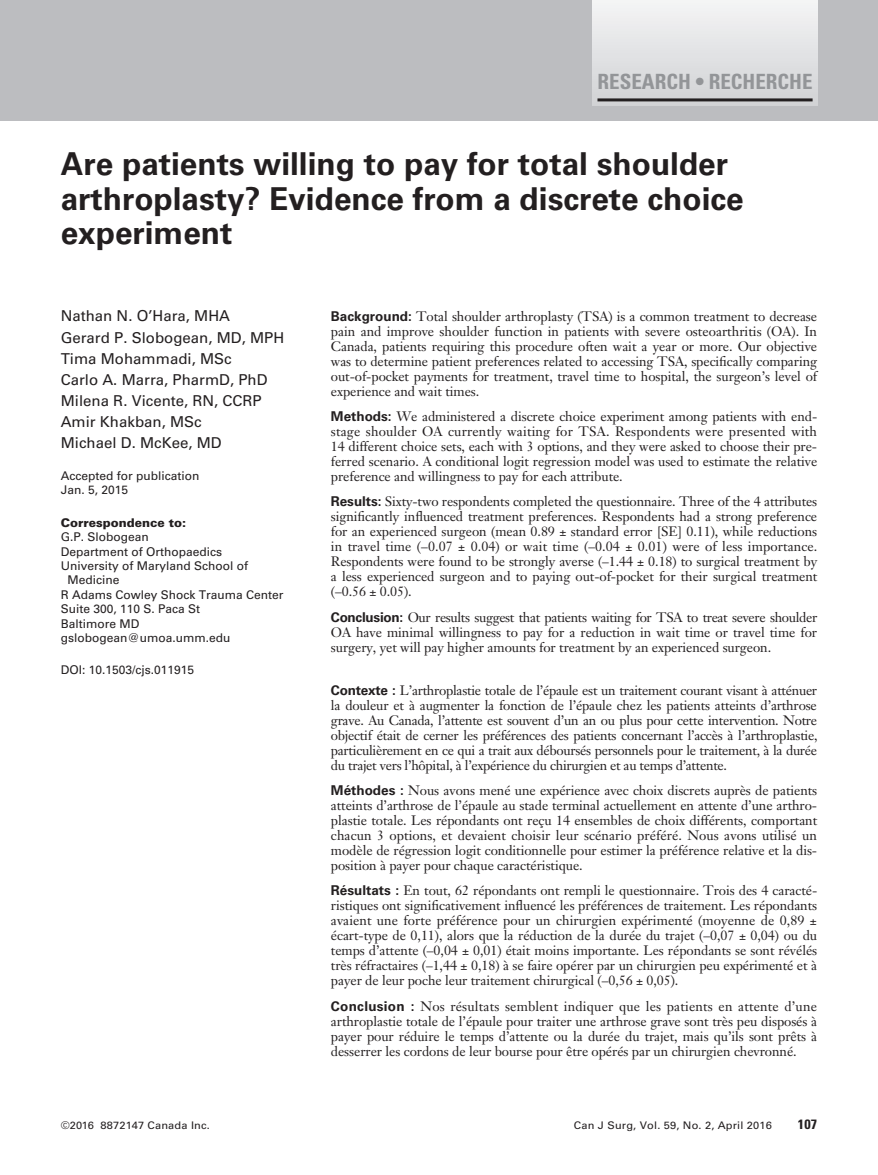
<style>
.page{position:relative;width:878px;height:1175px;background:#fff}
.page>*{position:absolute;margin:0;border:0;box-sizing:border-box;transform-origin:0 0}
.Article_title{font:700 31.5px/34.5px "Univers LT Std";color:#231f20}
.Article_type{font:700 condensed 21px "Univers LT Std";color:#939598}
.Contrib{font:15px/21px "Univers LT Std";color:#231f20}
.Abstract{font:13.5px/15px "Janson Text LT Std";letter-spacing:-.005em;color:#231f20;text-align:justify}
.ABS-FR{font:13.5px/15px "Janson Text LT Std";letter-spacing:-.02em;color:#231f20;text-align:justify}
.t1{font:700 condensed 13.5px "Univers LT Std";color:#231f20;scale:1.05 1}
.Corresp{font:12px/14.4px "Univers LT Std";color:#231f20}
.Article_id{font:12px "Univers LT Std";color:#231f20}
.Corresp-2{font:900 12px "Univers LT Std";color:#231f20}
.t2{font:10.5px "Univers LT Std";letter-spacing:.015em;color:#231f20;scale:1.05 1}
.s1{font-family:"Univers LT Std";font-weight:700}
</style>
<div class="page">
<div style="left:0;top:0;width:878px;height:120px;background:#bcbdc0"></div>
<div style="left:593px;top:0;width:224px;height:106px;background:linear-gradient(to bottom,#f4f4f5,#d1d2d5)"></div>
<hr style="left:597px;top:98px;width:215px;height:3px;background:#231f20">
<p class="Article_type" style="left:597px;top:69px;width:216px">RESEARCH • RECHERCHE</p>
<p class="Article_title" style="left:61px;top:147px;width:684px">Are patients willing to pay for total shoulder arthroplasty? Evidence from a discrete choice experiment</p>
<p class="Contrib" style="left:61px;top:306px;width:225px">Nathan N. O’Hara, MHA<br>Gerard P. Slobogean, MD, MPH<br>Tima Mohammadi, MSc<br>Carlo A. Marra, PharmD, PhD<br>Milena R. Vicente, RN, CCRP<br>Amir Khakban, MSc<br>Michael D. McKee, MD</p>
<p class="Corresp" style="left:61px;top:468px;width:140px">Accepted for publication<br>Jan. 5, 2015</p>
<p class="Corresp-2" style="left:61px;top:515px;width:127px">Correspondence to:</p>
<p class="Corresp" style="left:61px;top:530px;width:90px">G.P. Slobogean</p>
<p class="Corresp" style="left:61px;top:544px;width:163px">Department of Orthopaedics</p>
<p class="Corresp" style="left:61px;top:558px;width:189px">University of Maryland School of</p>
<p class="Corresp" style="left:67px;top:573px;width:54px">Medicine</p>
<p class="Corresp" style="left:61px;top:587px;width:224px">R Adams Cowley Shock Trauma Center</p>
<p class="Corresp" style="left:61px;top:602px;width:141px">Suite 300, 110 S. Paca St</p>
<p class="Corresp" style="left:61px;top:616px;width:80px">Baltimore MD</p>
<p class="Corresp" style="left:61px;top:630px;width:171px">gslobogean@umoa.umm.edu</p>
<p class="Article_id" style="left:61px;top:663px;width:135px">DOI: 10.1503/cjs.011915</p>
<p class="Abstract" style="left:331px;top:308px;width:487px"><span class="s1">Background:</span> Total shoulder arthroplasty (TSA) is a common treatment to decrease pain and improve shoulder function in patients with severe osteoarthritis (OA). In Canada, patients requiring this procedure often wait a year or more. Our objective was to determine patient preferences related to accessing TSA, specifically comparing out-of-pocket payments for treatment, travel time to hospital, the surgeon’s level of experience and wait times.</p>
<p class="Abstract" style="left:331px;top:409px;width:488px"><span class="s1">Methods:</span> We administered a discrete choice experiment among patients with end&shy;stage shoulder OA currently waiting for TSA. Respondents were presented with 14 different choice sets, each with 3 options, and they were asked to choose their pre&shy;ferred scenario. A conditional logit regression model was used to estimate the relative preference and willingness to pay for each attribute.</p>
<p class="Abstract" style="left:331px;top:494px;width:488px"><span class="s1">Results:</span> Sixty-two respondents completed the questionnaire. Three of the 4 attributes significantly influenced treatment preferences. Respondents had a strong preference for an experienced surgeon (mean 0.89 ± standard error [SE] 0.11), while reductions in travel time (–0.07 ± 0.04) or wait time (–0.04 ± 0.01) were of less importance.<br>Respondents were found to be strongly averse (–1.44 ± 0.18) to surgical treatment by a less experienced surgeon and to paying out-of-pocket for their surgical treatment (–0.56 ± 0.05).</p>
<p class="Abstract" style="left:331px;top:609px;width:488px"><span class="s1">Conclusion:</span> Our results suggest that patients waiting for TSA to treat severe shoulder OA have minimal willingness to pay for a reduction in wait time or travel time for surgery, yet will pay higher amounts for treatment by an experienced surgeon.</p>
<p class="ABS-FR" style="left:331px;top:682px;width:488px"><span class="s1">Contexte :</span> L’arthroplastie totale de l’épaule est un traitement courant visant à atténuer la douleur et à augmenter la fonction de l’épaule chez les patients atteints d’arthrose grave. Au Canada, l’attente est souvent d’un an ou plus pour cette intervention. Notre objectif était de cerner les préférences des patients concernant l’accès à l’arthroplastie, particulièrement en ce qui a trait aux déboursés personnels pour le traitement, à la durée du trajet vers l’hôpital, à l’expérience du chirurgien et au temps d’attente.</p>
<p class="Abstract" style="left:331px;top:782px;width:488px"><span class="s1">Méthodes :</span> Nous avons mené une expérience avec choix discrets auprès de patients atteints d’arthrose de l’épaule au stade terminal actuellement en attente d’une arthro&shy;plastie totale. Les répondants ont reçu 14 ensembles de choix différents, comportant chacun 3 options, et devaient choisir leur scénario préféré. Nous avons utilisé un modèle de régression logit conditionnelle pour estimer la préférence relative et la dis&shy;position à payer pour chaque caractéristique.</p>
<p class="Abstract" style="left:331px;top:883px;width:488px"><span class="s1">Résultats :</span> En tout, 62 répondants ont rempli le questionnaire. Trois des 4 caracté&shy;ristiques ont significativement influencé les préférences de traitement. Les répondants avaient une forte préférence pour un chirurgien expérimenté (moyenne de 0,89 ± écart-type de 0,11), alors que la réduction de la durée du trajet (–0,07 ± 0,04) ou du temps d’attente (–0,04 ± 0,01) était moins importante. Les répondants se sont révélés très réfractaires (–1,44 ± 0,18) à se faire opérer par un chirurgien peu expérimenté et à payer de leur poche leur traitement chirurgical (–0,56 ± 0,05).</p>
<p class="Abstract" style="left:331px;top:998px;width:488px"><span class="s1">Conclusion :</span> Nos résultats semblent indiquer que les patients en attente d’une arthroplastie totale de l’épaule pour traiter une arthrose grave sont très peu disposés à payer pour réduire le temps d’attente ou la durée du trajet, mais qu’ils sont prêts à desserrer les cordons de leur bourse pour être opérés par un chirurgien chevronné.</p>
<p class="t2" style="left:61px;top:1119px;width:143px">©2016 8872147 Canada Inc.</p>
<p class="t2" style="left:574px;top:1119px;width:190px">Can J Surg, Vol. 59, No. 2, April 2016</p>
<p class="t1" style="left:797px;top:1116px;width:20px">107</p>
</div>
